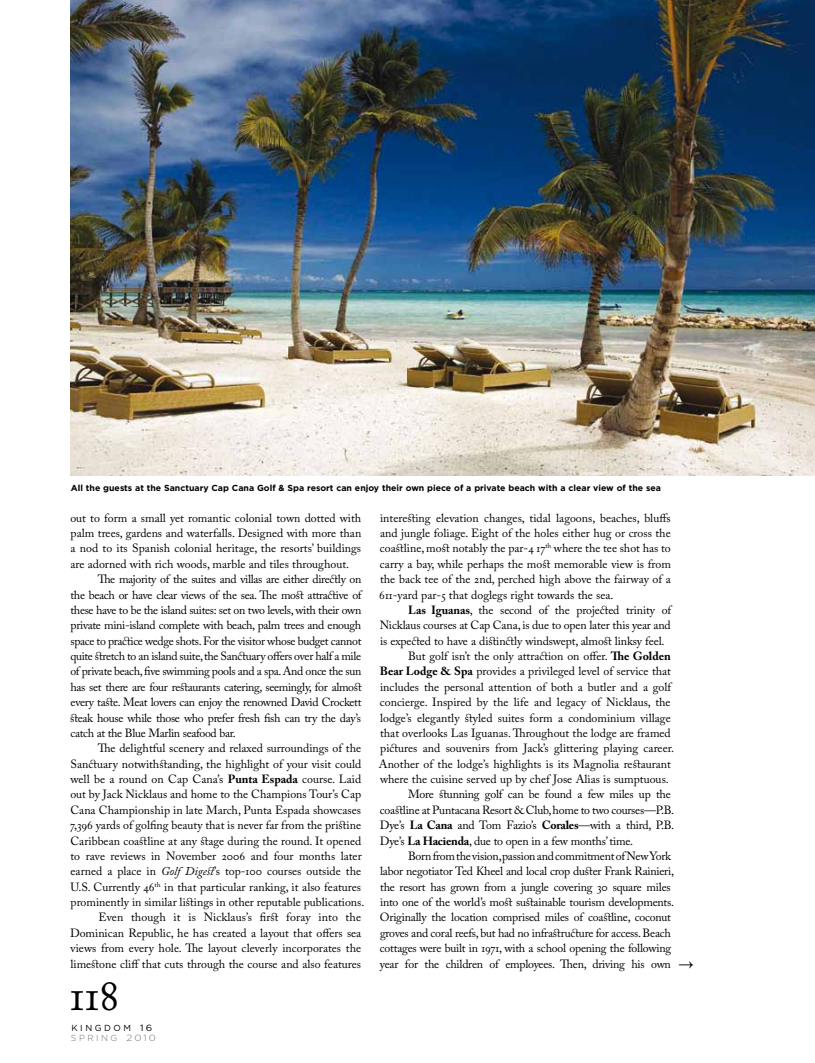
<style>
.page{position:relative;width:815px;height:1063px;background:#fff}
.page>*{position:absolute;margin:0;border:0;box-sizing:border-box;transform-origin:0 0}
.t1{font:45px "Adobe Caslon Pro";color:#000}
.t2{font:18.75px "Times New Roman";color:#000;scale:.8 1}
.t3{font:11.88px/15.4px "Adobe Caslon Pro";color:#000;text-align:justify}
.t4{font:11.88px "Adobe Caslon Pro";letter-spacing:-.02em;color:#000}
.t5{font:700 8.75px "Gotham HTF";color:#000}
.t6{font:8.75px/10px "Gotham HTF";letter-spacing:.285em;color:#000}
.s1{font-weight:700}
.s2{font-style:italic}
.s3{font-size:9px}
.s4{font-weight:300;color:#707172}
.s5{font-weight:300;font-size:9px;color:#707172}
</style>
<div class="page">
<img style="left:71px;top:0;width:744px;height:476px">
<p class="t5" style="left:71px;top:483px;width:592px">All the guests at the Sanctuary Cap Cana Golf &amp; Spa resort can enjoy their own piece of a private beach with a clear view of the sea</p>
<p class="t3" style="left:70px;top:510px;width:292px">out to form a small yet romantic colonial town dotted with palm trees, gardens and waterfalls. Designed with more than a nod to its Spanish colonial heritage, the resorts’ buildings are adorned with rich woods, marble and tiles throughout.</p>
<p class="t3" style="left:70px;top:571px;width:293px;text-indent:28px">The majority of the suites and villas are either directly on the beach or have clear views of the sea. The most attractive of these have to be the island suites: set on two levels, with their own private mini-island complete with beach, palm trees and enough space to practice wedge shots. For the visitor whose budget cannot quite stretch to an island suite, the Sanctuary offers over half a mile of private beach, five swimming pools and a spa. And once the sun has set there are four restaurants catering, seemingly, for almost every taste. Meat lovers can enjoy the renowned David Crockett steak house while those who prefer fresh fish can try the day’s catch at the Blue Marlin seafood bar.</p>
<p class="t3" style="left:70px;top:741px;width:296px;text-align:right">The delightful scenery and relaxed surroundings of the Sanctuary notwithstanding, the highlight of your visit could well be a round on Cap Cana’s <span class="s1">Punta Espada</span> course. Laid out by Jack Nicklaus and home to the Champions Tour’s Cap Cana Championship in late March, Punta Espada showcases 7,396 yards of golfing beauty that is never far from the pristine Caribbean coastline at any stage during the round. It opened to rave reviews in November 2006 and four months later earned a place in <span class="s2">Golf Digest</span>’s top-100 courses outside the U.S. Currently 46<sup>th</sup> in that particular ranking, it also features prominently in similar listings in other reputable publications.<br>Even though it is Nicklaus’s first foray into the Dominican Republic, he has created a layout that offers sea views from every hole. The layout cleverly incorporates the limestone cliff that cuts through the course and also features</p>
<h1 class="t1" style="left:70px;top:968px;width:51px">118</h1>
<p class="t6" style="left:71px;top:1023px;width:86px">KINGDOM <span class="s3">16<br></span><span class="s4">SPRING</span> <span class="s5">2010</span></p>
<p class="t3" style="left:379px;top:510px;width:293px">interesting elevation changes, tidal lagoons, beaches, bluffs and jungle foliage. Eight of the holes either hug or cross the coastline, most notably the par-4 17<sup>th</sup> where the tee shot has to carry a bay, while perhaps the most memorable view is from the back tee of the 2nd, perched high above the fairway of a 611-yard par-5 that doglegs right towards the sea.</p>
<p class="t3" style="left:408px;top:602px;width:264px"><span class="s1">Las Iguanas</span>, the second of the projected trinity of</p>
<p class="t3" style="left:380px;top:617px;width:293px">Nicklaus courses at Cap Cana, is due to open later this year and</p>
<p class="t3" style="left:380px;top:633px;width:286px">is expected to have a distinctly windswept, almost linksy feel.</p>
<p class="t3" style="left:408px;top:648px;width:264px">But golf isn’t the only attraction on offer. <span class="s1">The Golden</span></p>
<p class="t3" style="left:380px;top:664px;width:293px"><span class="s1">Bear Lodge &amp; Spa</span> provides a privileged level of service that</p>
<p class="t3" style="left:380px;top:679px;width:293px">includes the personal attention of both a butler and a golf</p>
<p class="t3" style="left:380px;top:694px;width:292px">concierge. Inspired by the life and legacy of Nicklaus, the</p>
<p class="t3" style="left:380px;top:710px;width:292px">lodge’s elegantly styled suites form a condominium village</p>
<p class="t3" style="left:380px;top:725px;width:292px">that overlooks Las Iguanas. Throughout the lodge are framed</p>
<p class="t3" style="left:380px;top:741px;width:295px">pictures and souvenirs from Jack’s glittering playing career.</p>
<p class="t3" style="left:379px;top:756px;width:294px">Another of the lodge’s highlights is its Magnolia restaurant</p>
<p class="t3" style="left:380px;top:771px;width:290px">where the cuisine served up by chef Jose Alias is sumptuous.</p>
<p class="t4" style="left:408px;top:787px;width:264px">More stunning golf can be found a few miles up the</p>
<p class="t4" style="left:380px;top:803px;width:296px">coastline at Puntacana Resort &amp; Club, home to two courses—P.B.</p>
<p class="t4" style="left:380px;top:818px;width:296px">Dye’s <span class="s1">La Cana</span> and Tom Fazio’s <span class="s1">Corales</span>—with a third, P.B.</p>
<p class="t4" style="left:380px;top:834px;width:255px">Dye’s <span class="s1">La Hacienda</span>, due to open in a few months’ time.</p>
<p class="t4" style="left:408px;top:849px;width:265px">Born from the vision,passion and commitment of New York</p>
<p class="t4" style="left:380px;top:864px;width:296px">labor negotiator Ted Kheel and local crop duster Frank Rainieri,</p>
<p class="t4" style="left:380px;top:880px;width:292px">the resort has grown from a jungle covering 30 square miles</p>
<p class="t4" style="left:380px;top:895px;width:296px">into one of the world’s most sustainable tourism developments.</p>
<p class="t4" style="left:380px;top:910px;width:293px">Originally the location comprised miles of coastline, coconut</p>
<p class="t4" style="left:380px;top:926px;width:292px">groves and coral reefs, but had no infrastructure for access. Beach</p>
<p class="t4" style="left:380px;top:941px;width:293px">cottages were built in 1971, with a school opening the following</p>
<p class="t4" style="left:380px;top:957px;width:292px">year for the children of employees. Then, driving his own</p>
<h2 class="t2" style="left:679px;top:951px;width:20px">→</h2>
</div>
